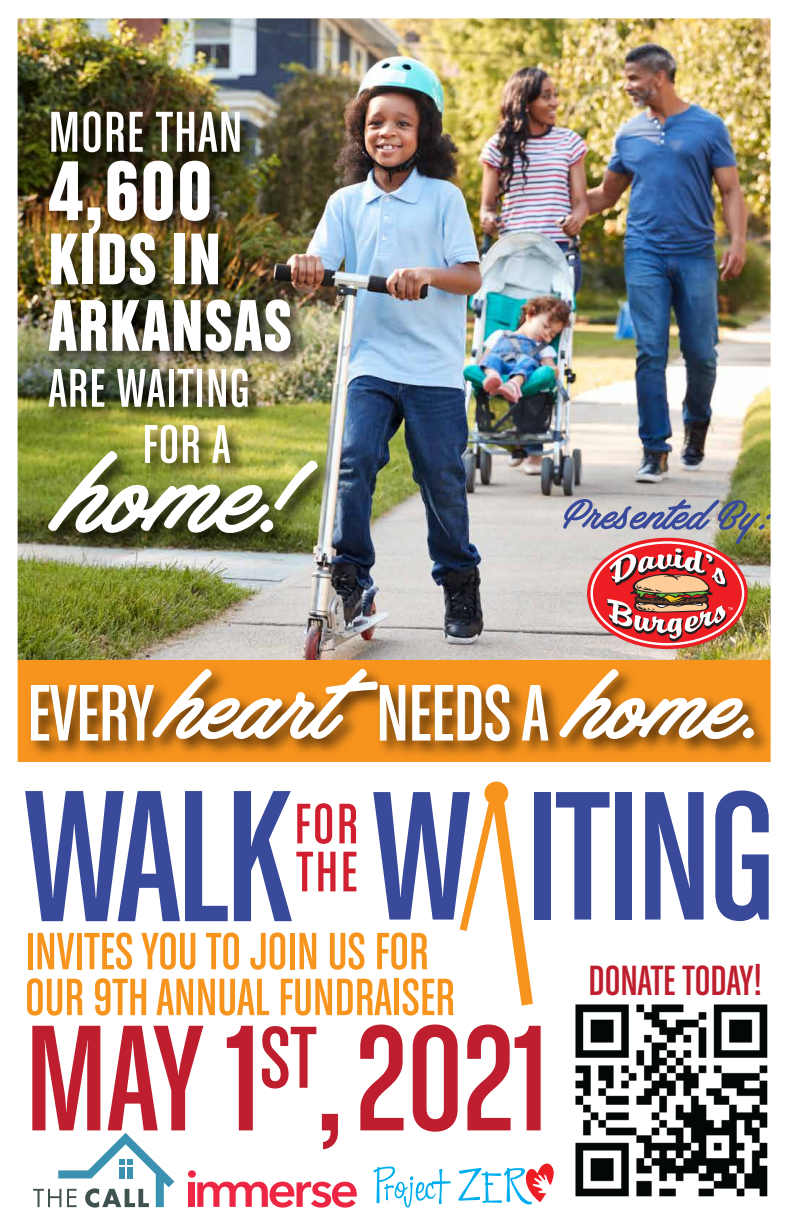
<style>
.page{position:relative;width:792px;height:1224px;background:#fff}
.page>*{position:absolute;margin:0;border:0;box-sizing:border-box;transform-origin:0 0}
.t1{font:160.5px "Chalet Comprime Cologne Sixty";color:#be1e2d}
.t2{font:135.6px "Artely Inks PERSONALUSE";color:#fff}
.t3{font:90.2px "Chalet Comprime Hong Kong Sixty";color:#fff}
.t4{font:85.2px "Chalet Comprime Cologne Sixty";letter-spacing:-.01em;color:#fff}
.t5{font:77.8px/66.5px "Chalet Comprime Hong Kong Sixty";letter-spacing:.02em;color:#fff}
.t6{font:61.3px "Chalet Comprime Cologne Sixty";letter-spacing:.02em;color:#fff}
.t7{font:57.9px/56.1px "Chalet Comprime Cologne Sixty";letter-spacing:.02em;color:#fff}
.t8{font:55.8px/45.8px "Chalet Comprime Cologne Sixty";color:#f7941e}
.t9{font:50.2px "Artely Inks PERSONALUSE";color:#394a9b}
.t10{font:45px "Chalet Comprime Cologne Sixty";color:#be1e2d}
.s1{font-family:"Artely Inks PERSONALUSE";font-size:116px}
</style>
<div class="page">
<img style="left:17px;top:18px;width:754px;height:1187px">
<svg style="left:458px;top:1163px;width:96px;height:41px"></svg>
<svg style="left:374px;top:1167px;width:77px;height:41px"></svg>
<svg style="left:33px;top:1133px;width:141px;height:75px"></svg>
<svg style="left:188px;top:1170px;width:169px;height:38px"></svg>
<p class="t6" style="left:49px;top:98px;width:195px">MORE THAN</p>
<h3 class="t3" style="left:49px;top:138px;width:165px">4,600</h3>
<h3 class="t5" style="left:49px;top:223px;width:245px">KIDS IN<br>ARKANSAS</h3>
<p class="t7" style="left:142px;top:359px;width:108px;text-indent:-94px">ARE WAITING<br>FOR A</p>
<h2 class="t2" style="left:63px;top:426px;width:238px">home!</h2>
<p class="t9" style="left:563px;top:490px;width:211px">Presented By:</p>
<h3 class="t4" style="left:27px;top:666px;width:744px">EVERY <span class="s1">heart</span> NEEDS A <span class="s1">home.</span></h3>
<p class="t8" style="left:25px;top:928px;width:431px">INVITES YOU TO JOIN US FOR<br>OUR 9TH ANNUAL FUNDRAISER</p>
<h1 class="t1" style="left:25px;top:990px;width:524px">MAY 1<sup>ST</sup>, 2021</h1>
<p class="t10" style="left:589px;top:956px;width:175px">DONATE TODAY!</p>
</div>
